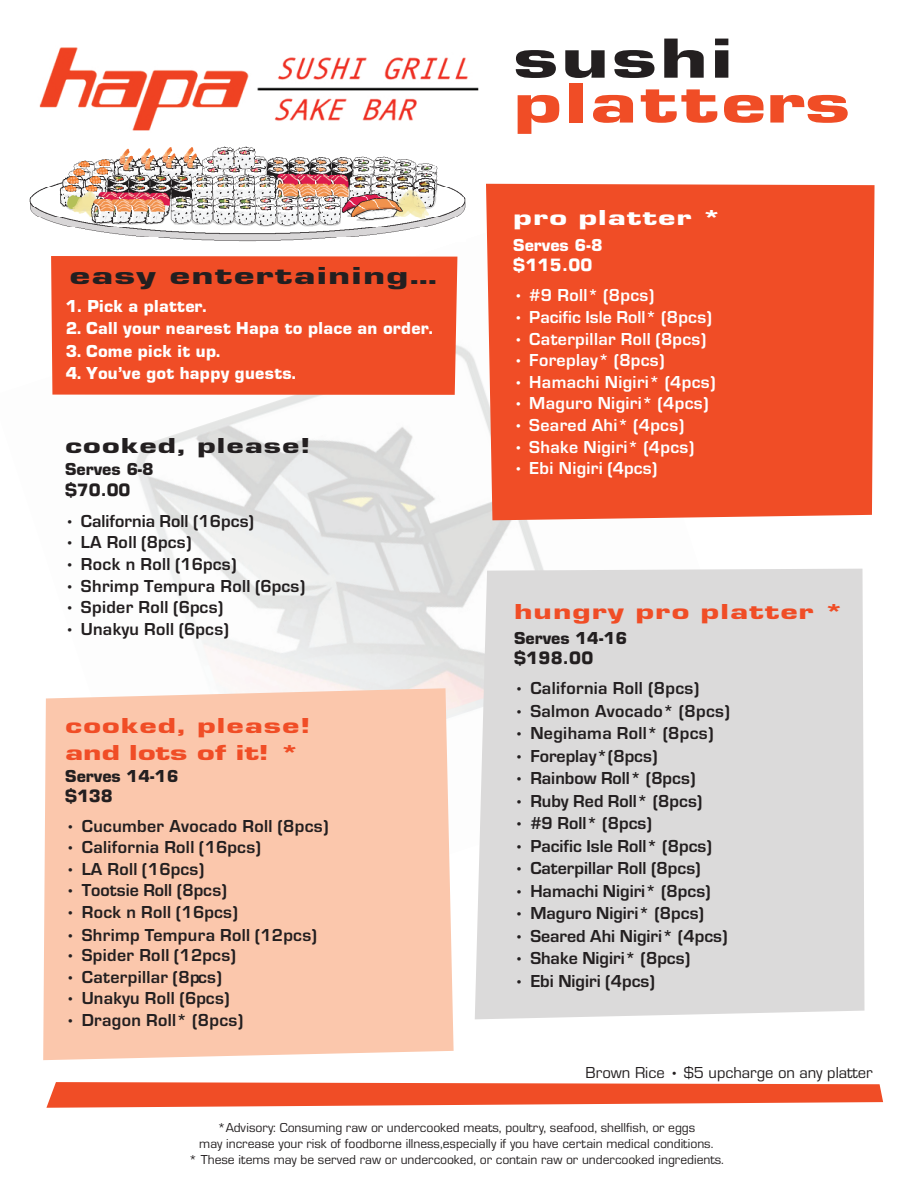
<style>
.page{position:relative;width:918px;height:1188px;background:#fff}
.page>*{position:absolute;margin:0;border:0;box-sizing:border-box;transform-origin:0 0}
.t1{font:58.65px "Eurostile Black DTC";letter-spacing:.03em;color:#f04d26;scale:1.5 1}
.t2{font:58.65px "Eurostile Black DTC";letter-spacing:.03em;color:#231f20;scale:1.5 1}
.t3{font:25.5px "Eurostile Black DTC";letter-spacing:.03em;color:#231f20;scale:1.59 1}
.t4{font:22.5px/27px "Eurostile Black DTC";letter-spacing:.03em;color:#f04d26;scale:1.5 1}
.t5{font:22.5px "Eurostile Black DTC";letter-spacing:.03em;color:#231f20;scale:1.5 1}
.t6{font:22.5px "Eurostile Black DTC";letter-spacing:.03em;color:#fff;scale:1.5 1}
.t7{font:700 18px "Eurostile";letter-spacing:.02em;color:#231f20}
.t8{font:700 18px "Eurostile";color:#231f20}
.t9{font:700 18px "Eurostile";letter-spacing:.02em;color:#fff}
.t10{font:18px "Eurostile Black DTC";letter-spacing:.02em;color:#fff}
.t11{font:18px "Eurostile Black DTC";color:#231f20}
.t12{font:700 18px "Eurostile";color:#fff}
.t13{font:16.5px "Eurostile Roman DTC";color:#231f20}
.t14{font:700 16.5px "Eurostile";color:#231f20}
.t15{font:700 16.5px "Eurostile";color:#fff}
.t16{font:13.5px/16.2px "Eurostile Roman DTC";color:#231f20;text-align:center}
.s1{font-family:"Eurostile Black DTC";font-weight:400}
</style>
<div class="page">
<img style="left:136px;top:256px;width:407px;height:460px">
<div style="left:475px;top:569px;width:389px;height:450px;background:#dbdada"></div>
<div style="left:486px;top:184px;width:389px;height:336px;background:#f04d26"></div>
<div style="left:43px;top:688px;width:411px;height:372px;background:#fbc7ac"></div>
<svg style="left:46px;top:1082px;width:837px;height:26px;background:#f26b4a"></svg>
<img style="left:39px;top:47px;width:440px;height:84px">
<img style="left:29px;top:146px;width:437px;height:96px">
<div style="left:51px;top:256px;width:406px;height:139px;background:#f04d26"></div>
<h2 class="t3" style="left:69px;top:262px;width:233px">easy entertaining…</h2>
<p class="t10" style="left:66px;top:296px;width:142px">1. Pick a platter.</p>
<p class="t10" style="left:66px;top:318px;width:369px">2. Call your nearest Hapa to place an order.</p>
<p class="t10" style="left:66px;top:341px;width:156px">3. Come pick it up.</p>
<p class="t10" style="left:66px;top:363px;width:232px">4. You’ve got happy guests.</p>
<p class="t5" style="left:65px;top:433px;width:165px">cooked, please!</p>
<p class="t11" style="left:65px;top:459px;width:90px">Serves 6-8</p>
<p class="t14" style="left:65px;top:480px;width:67px">$70.00</p>
<p class="t8" style="left:64px;top:508px;width:191px"><span class="s1">•</span> California Roll (16pcs)</p>
<p class="t8" style="left:64px;top:530px;width:129px"><span class="s1">•</span> LA Roll (8pcs)</p>
<p class="t7" style="left:64px;top:551px;width:174px"><span class="s1">•</span> Rock n Roll (16pcs)</p>
<p class="t7" style="left:64px;top:573px;width:242px"><span class="s1">•</span> Shrimp Tempura Roll (6pcs)</p>
<p class="t7" style="left:64px;top:594px;width:161px"><span class="s1">•</span> Spider Roll (6pcs)</p>
<p class="t7" style="left:64px;top:616px;width:166px"><span class="s1">•</span> Unakyu Roll (6pcs)</p>
<p class="t4" style="left:65px;top:712px;width:165px">cooked, please! and lots of it! *</p>
<p class="t11" style="left:65px;top:766px;width:115px">Serves 14-16</p>
<p class="t14" style="left:65px;top:786px;width:49px">$138</p>
<p class="t7" style="left:65px;top:813px;width:265px"><span class="s1">•</span> Cucumber Avocado Roll (8pcs)</p>
<p class="t7" style="left:65px;top:834px;width:197px"><span class="s1">•</span> California Roll (16pcs)</p>
<p class="t8" style="left:65px;top:856px;width:141px"><span class="s1">•</span> LA Roll (16pcs)</p>
<p class="t8" style="left:65px;top:878px;width:163px"><span class="s1">•</span> Tootsie Roll (8pcs)</p>
<p class="t7" style="left:65px;top:899px;width:174px"><span class="s1">•</span> Rock n Roll (16pcs)</p>
<p class="t7" style="left:65px;top:922px;width:253px"><span class="s1">•</span> Shrimp Tempura Roll (12pcs)</p>
<p class="t7" style="left:65px;top:942px;width:172px"><span class="s1">•</span> Spider Roll (12pcs)</p>
<p class="t7" style="left:65px;top:964px;width:158px"><span class="s1">•</span> Caterpillar (8pcs)</p>
<p class="t7" style="left:65px;top:986px;width:166px"><span class="s1">•</span> Unakyu Roll (6pcs)</p>
<p class="t7" style="left:65px;top:1007px;width:180px"><span class="s1">•</span> Dragon Roll* (8pcs)</p>
<h1 class="t2" style="left:513px;top:26px;width:148px">sushi</h1>
<h1 class="t1" style="left:513px;top:71px;width:226px">platters</h1>
<p class="t6" style="left:513px;top:206px;width:141px">pro platter *</p>
<p class="t10" style="left:513px;top:235px;width:91px">Serves 6-8</p>
<p class="t15" style="left:513px;top:255px;width:81px">$115.00</p>
<p class="t9" style="left:513px;top:282px;width:143px"><span class="s1">•</span> #9 Roll* (8pcs)</p>
<p class="t12" style="left:513px;top:304px;width:201px"><span class="s1">•</span> Pacific Isle Roll* (8pcs)</p>
<p class="t9" style="left:513px;top:326px;width:195px"><span class="s1">•</span> Caterpillar Roll (8pcs)</p>
<p class="t9" style="left:513px;top:347px;width:153px"><span class="s1">•</span> Foreplay* (8pcs)</p>
<p class="t9" style="left:513px;top:369px;width:204px"><span class="s1">•</span> Hamachi Nigiri* (4pcs)</p>
<p class="t9" style="left:513px;top:391px;width:197px"><span class="s1">•</span> Maguro Nigiri* (4pcs)</p>
<p class="t9" style="left:513px;top:412px;width:173px"><span class="s1">•</span> Seared Ahi* (4pcs)</p>
<p class="t9" style="left:513px;top:434px;width:183px"><span class="s1">•</span> Shake Nigiri* (4pcs)</p>
<p class="t9" style="left:513px;top:455px;width:146px"><span class="s1">•</span> Ebi Nigiri (4pcs)</p>
<p class="t4" style="left:514px;top:598px;width:222px">hungry pro platter *</p>
<p class="t11" style="left:514px;top:628px;width:115px">Serves 14-16</p>
<p class="t14" style="left:514px;top:648px;width:81px">$198.00</p>
<p class="t7" style="left:514px;top:675px;width:187px"><span class="s1">•</span> California Roll (8pcs)</p>
<p class="t7" style="left:514px;top:698px;width:218px"><span class="s1">•</span> Salmon Avocado* (8pcs)</p>
<p class="t7" style="left:514px;top:720px;width:201px"><span class="s1">•</span> Negihama Roll* (8pcs)</p>
<p class="t8" style="left:514px;top:743px;width:145px"><span class="s1">•</span> Foreplay*(8pcs)</p>
<p class="t8" style="left:514px;top:765px;width:183px"><span class="s1">•</span> Rainbow Roll* (8pcs)</p>
<p class="t8" style="left:514px;top:788px;width:190px"><span class="s1">•</span> Ruby Red Roll* (8pcs)</p>
<p class="t8" style="left:514px;top:810px;width:140px"><span class="s1">•</span> #9 Roll* (8pcs)</p>
<p class="t8" style="left:514px;top:833px;width:200px"><span class="s1">•</span> Pacific Isle Roll* (8pcs)</p>
<p class="t8" style="left:514px;top:855px;width:189px"><span class="s1">•</span> Caterpillar Roll (8pcs)</p>
<p class="t8" style="left:514px;top:878px;width:199px"><span class="s1">•</span> Hamachi Nigiri* (8pcs)</p>
<p class="t8" style="left:514px;top:900px;width:192px"><span class="s1">•</span> Maguro Nigiri* (8pcs)</p>
<p class="t8" style="left:514px;top:923px;width:215px"><span class="s1">•</span> Seared Ahi Nigiri* (4pcs)</p>
<p class="t8" style="left:514px;top:945px;width:178px"><span class="s1">•</span> Shake Nigiri* (8pcs)</p>
<p class="t8" style="left:514px;top:968px;width:143px"><span class="s1">•</span> Ebi Nigiri (4pcs)</p>
<p class="t13" style="left:586px;top:1063px;width:289px">Brown Rice • $5 upcharge on any platter</p>
<p class="t16" style="left:189px;top:1119px;width:537px">*Advisory: Consuming raw or undercooked meats, poultry, seafood, shellfish, or eggs<br>may increase your risk of foodborne illness,especially if you have certain medical conditions.<br>* These items may be served raw or undercooked, or contain raw or undercooked ingredients.</p>
</div>
